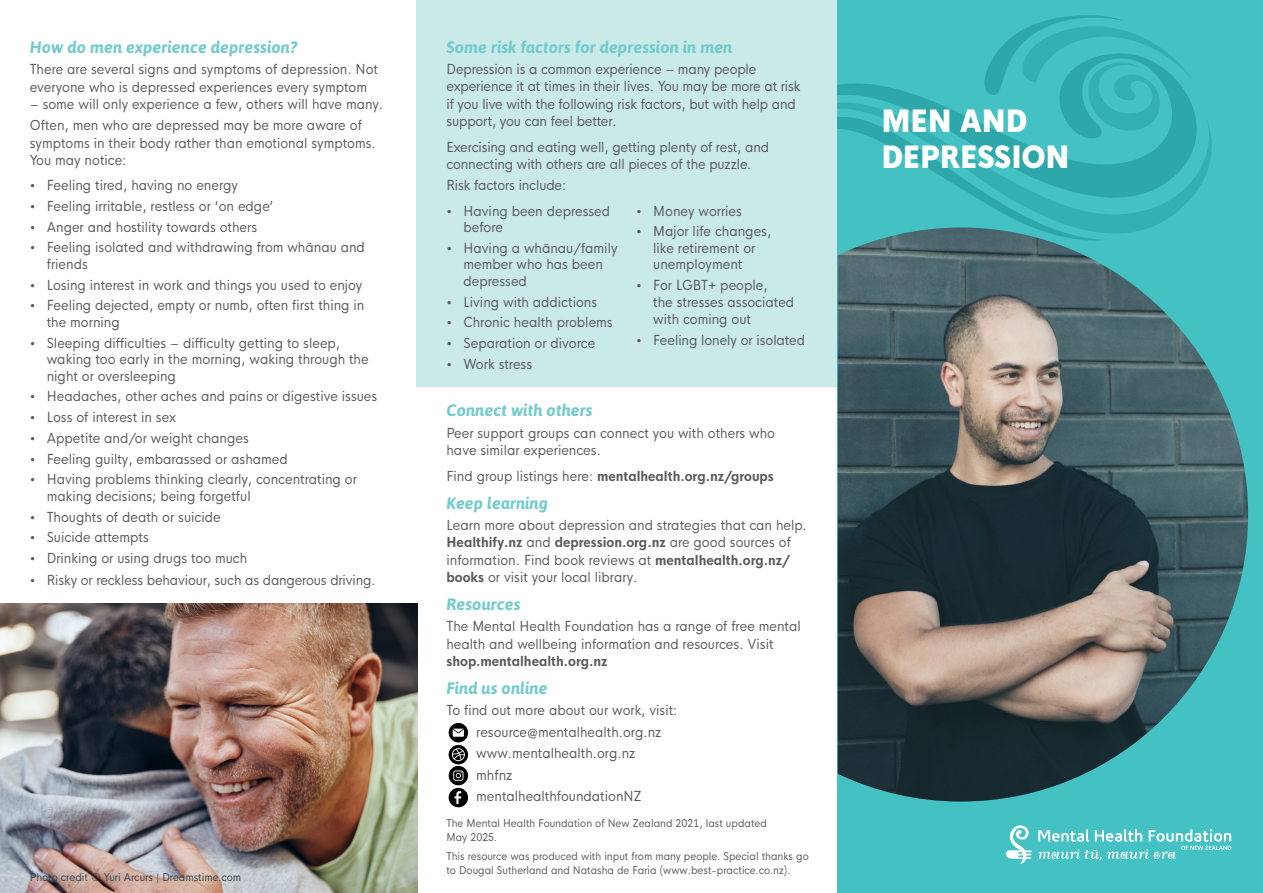
<style>
.page{position:relative;width:1263px;height:893px;background:#fff}
.page>*{position:absolute;margin:0;border:0;box-sizing:border-box;transform-origin:0 0}
.t1{font:800 condensed 30px/36px "HK Nova";color:#fff}
.t2{font:italic 700 16.5px "Asap";color:#73cbcd}
.t3{font:condensed 13.5px/17.2px "HK Nova";color:#58595b}
.t4{font:700 condensed 13.5px "HK Nova";color:#58595b}
.t5{font:condensed 10.5px/14.2px "HK Nova";color:#58595b}
.t6{font:condensed 10.5px "HK Nova";color:#314550}
.s1{font-weight:400}
.s2{font-weight:700}
</style>
<div class="page">
<div style="left:417px;top:0;width:421px;height:387px;background:#cae9e9"></div>
<div style="left:838px;top:0;width:425px;height:893px;background:#44c1c3"></div>
<svg style="left:449px;top:745px;width:19px;height:19px"></svg>
<svg style="left:452px;top:748px;width:13px;height:13px"></svg>
<div style="left:449px;top:788px;width:19px;height:19px;background:#000;border-radius:50%"></div>
<svg style="left:454px;top:791px;width:7px;height:13px"></svg>
<div style="left:449px;top:766px;width:19px;height:19px;background:#000;border-radius:50%"></div>
<svg style="left:453px;top:770px;width:10px;height:11px"></svg>
<svg style="left:449px;top:723px;width:19px;height:19px"></svg>
<svg style="left:453px;top:729px;width:11px;height:8px"></svg>
<img style="left:0;top:604px;width:417px;height:289px">
<svg style="left:1194px;top:113px;width:18px;height:81px"></svg>
<svg style="left:838px;top:15px;width:356px;height:212px"></svg>
<svg style="left:1038px;top:829px;width:193px;height:31px"></svg>
<svg style="left:1006px;top:825px;width:26px;height:39px"></svg>
<img style="left:838px;top:227px;width:410px;height:574px">
<p class="t2" style="left:30px;top:36px;width:269px">How do men experience depression?</p>
<p class="t3" style="left:30px;top:59px;width:350px">There are several signs and symptoms of depression. Not everyone who is depressed experiences every symptom</p>
<p class="t3" style="left:30px;top:92px;width:355px;line-height:21.5px">– some will only experience a few, others will have many.<br>Often, men who are depressed may be more aware of</p>
<p class="t3" style="left:30px;top:133px;width:347px">symptoms in their body rather than emotional symptoms.<br>You may notice:</p>
<p class="t3" style="left:30px;top:175px;width:210px">• Feeling tired, having no energy</p>
<p class="t3" style="left:30px;top:196px;width:245px">• Feeling irritable, restless or ‘on edge’</p>
<p class="t3" style="left:30px;top:216px;width:229px">• Anger and hostility towards others</p>
<p class="t3" style="left:47px;top:238px;width:320px;line-height:16.5px;text-indent:-17px">• Feeling isolated and withdrawing from whānau and friends</p>
<p class="t3" style="left:30px;top:274px;width:334px">• Losing interest in work and things you used to enjoy</p>
<p class="t3" style="left:47px;top:296px;width:319px;line-height:16.5px;text-indent:-17px">• Feeling dejected, empty or numb, often first thing in the morning</p>
<p class="t3" style="left:47px;top:333px;width:323px;line-height:16.5px;text-indent:-17px">• Sleeping difficulties – difficulty getting to sleep, waking too early in the morning, waking through the night or oversleeping</p>
<p class="t3" style="left:30px;top:386px;width:349px">• Headaches, other aches and pains or digestive issues</p>
<p class="t3" style="left:30px;top:407px;width:148px">• Loss of interest in sex</p>
<p class="t3" style="left:30px;top:428px;width:220px">• Appetite and/or weight changes</p>
<p class="t3" style="left:30px;top:448px;width:260px">• Feeling guilty, embarassed or ashamed</p>
<p class="t3" style="left:47px;top:470px;width:312px;line-height:16.5px;text-indent:-17px">• Having problems thinking clearly, concentrating or making decisions; being forgetful</p>
<p class="t3" style="left:30px;top:506px;width:192px">• Thoughts of death or suicide</p>
<p class="t3" style="left:30px;top:527px;width:121px">• Suicide attempts</p>
<p class="t3" style="left:30px;top:548px;width:219px">• Drinking or using drugs too much</p>
<p class="t3" style="left:30px;top:569px;width:347px">• Risky or reckless behaviour, such as dangerous driving.</p>
<p class="t6" style="left:30px;top:868px;width:213px">Photo credit © Yuri Arcurs | Dreamstime.com</p>
<p class="t2" style="left:446px;top:36px;width:287px">Some risk factors for depression in men</p>
<p class="t3" style="left:446px;top:59px;width:355px">Depression is a common experience – many people experience it at times in their lives. You may be more at risk if you live with the following risk factors, but with help and support, you can feel better.</p>
<p class="t3" style="left:446px;top:137px;width:324px">Exercising and eating well, getting plenty of rest, and connecting with others are all pieces of the puzzle.</p>
<p class="t3" style="left:446px;top:175px;width:121px">Risk factors include:</p>
<p class="t3" style="left:463px;top:201px;width:148px;line-height:16.5px;text-indent:-17px">• Having been depressed before</p>
<p class="t3" style="left:463px;top:238px;width:155px;line-height:16.5px;text-indent:-17px">• Having a whānau/family member who has been depressed</p>
<p class="t3" style="left:446px;top:292px;width:152px">• Living with addictions</p>
<p class="t3" style="left:446px;top:312px;width:168px">• Chronic health problems</p>
<p class="t3" style="left:446px;top:333px;width:150px">• Separation or divorce</p>
<p class="t3" style="left:446px;top:354px;width:87px">• Work stress</p>
<p class="t3" style="left:636px;top:201px;width:107px">• Money worries</p>
<p class="t3" style="left:653px;top:222px;width:120px;line-height:16.5px;text-indent:-17px">• Major life changes, like retirement or unemployment</p>
<p class="t3" style="left:653px;top:275px;width:143px;line-height:16.8px;text-indent:-17px">• For LGBT+ people,<br>the stresses associated with coming out</p>
<p class="t3" style="left:636px;top:330px;width:170px">• Feeling lonely or isolated</p>
<p class="t2" style="left:446px;top:399px;width:148px">Connect with others</p>
<p class="t3" style="left:446px;top:423px;width:330px">Peer support groups can connect you with others who have similar experiences.</p>
<p class="t4" style="left:446px;top:464px;width:329px"><span class="s1">Find group listings here:</span> mentalhealth.org.nz/groups</p>
<p class="t2" style="left:446px;top:492px;width:103px">Keep learning</p>
<p class="t3" style="left:446px;top:515px;width:362px">Learn more about depression and strategies that can help.<br><span class="s2">Healthify.nz</span> and <span class="s2">depression.org.nz</span> are good sources of information. Find book reviews at <span class="s2">mentalhealth.org.nz/ books</span> or visit your local library.</p>
<p class="t2" style="left:446px;top:593px;width:76px">Resources</p>
<p class="t3" style="left:446px;top:616px;width:356px">The Mental Health Foundation has a range of free mental health and wellbeing information and resources. Visit</p>
<p class="t4" style="left:446px;top:649px;width:162px">shop.mentalhealth.org.nz</p>
<p class="t2" style="left:446px;top:677px;width:103px">Find us online</p>
<p class="t3" style="left:476px;top:698px;width:203px;line-height:21.5px;text-indent:-30px">To find out more about our work, visit: resource@mentalhealth.org.nz www.mentalhealth.org.nz<br>mhfnz mentalhealthfoundationNZ</p>
<p class="t5" style="left:446px;top:815px;width:322px">The Mental Health Foundation of New Zealand 2021, last updated<br>May 2025.</p>
<p class="t5" style="left:446px;top:848px;width:364px">This resource was produced with input from many people. Special thanks go to Dougal Sutherland and Natasha de Faria (www.best-practice.co.nz).</p>
<h1 class="t1" style="left:881px;top:100px;width:190px">MEN AND<br>DEPRESSION</h1>
</div>
